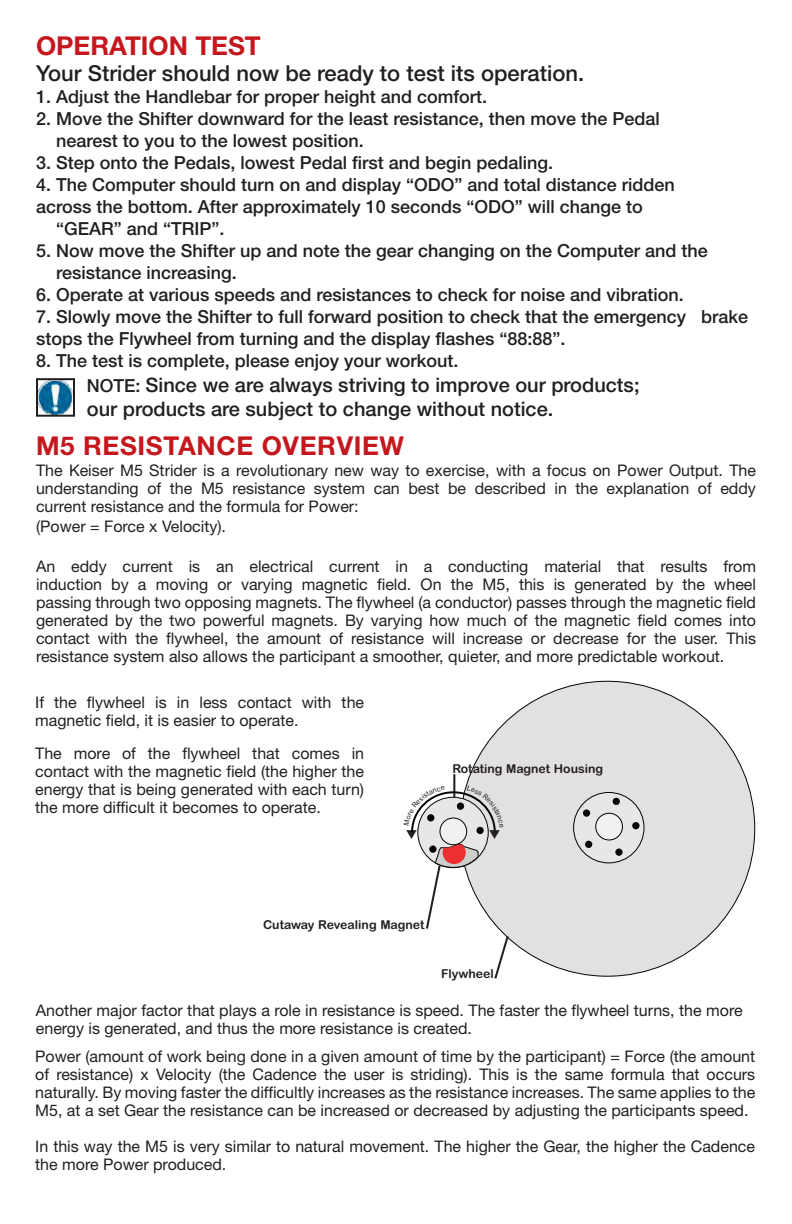
<style>
.page{position:relative;width:792px;height:1224px;background:#fff}
.page>*{position:absolute;margin:0;border:0;box-sizing:border-box;transform-origin:0 0}
.t1{font:700 26px "Helvetica Neue LT Std";letter-spacing:.025em;color:#c5171e}
.t2{font:700 26px "Helvetica Neue LT Std";color:#c5171e}
.t3{font:500 22px "Helvetica Neue LT Std";color:#231f20}
.t4{font:500 20px/24px "Helvetica Neue LT Std";color:#231f20}
.t5{font:500 18px/22px "Helvetica Neue LT Std";color:#231f20}
.t6{font:16px/18px "Helvetica Neue LT Std";color:#231f20;text-align:justify}
.t7{font:700 12.2px "Arial Rounded MT Std";color:#231f20}
.s1{font-size:18px}
</style>
<div class="page">
<img style="left:39px;top:381px;width:33px;height:33px">
<div style="left:36px;top:378px;width:39px;height:39px;border:2px solid #231f20"></div>
<div style="left:460px;top:681px;width:295px;height:295px;background:#e2e0e0;border-radius:50%"></div>
<div style="left:574px;top:792px;width:70px;height:71px;background:#e8e7e7;border-radius:50%"></div>
<div style="left:573px;top:792px;width:71px;height:71px;border:1px solid #050504;border-radius:50%"></div>
<div style="left:596px;top:813px;width:26px;height:27px;background:#f0f1f1;border-radius:50%"></div>
<div style="left:596px;top:813px;width:27px;height:27px;border:1px solid #050504;border-radius:50%"></div>
<div style="left:615px;top:849px;width:8px;height:7px;background:#050504;border-radius:50%"></div>
<div style="left:585px;top:841px;width:7px;height:7px;background:#050504;border-radius:50%"></div>
<div style="left:583px;top:809px;width:7px;height:8px;background:#050504;border-radius:50%"></div>
<div style="left:613px;top:798px;width:7px;height:7px;background:#050504;border-radius:50%"></div>
<div style="left:632px;top:822px;width:8px;height:7px;background:#050504;border-radius:50%"></div>
<hr style="left:453px;top:774px;width:2px;height:24px;background:#231f20">
<svg style="left:411px;top:785px;width:99px;height:194px"></svg>
<p class="t2" style="left:36px;top:29px;width:226px">OPERATION TEST</p>
<p class="t3" style="left:36px;top:60px;width:550px">Your Strider should now be ready to test its operation.</p>
<p class="t5" style="left:36px;top:85px;width:453px">1. Adjust the Handlebar for proper height and comfort.</p>
<p class="t5" style="left:56px;top:107px;width:605px;text-indent:-20px">2. Move the Shifter downward for the least resistance, then move the Pedal nearest to you to the lowest position.</p>
<p class="t5" style="left:36px;top:151px;width:519px">3. Step onto the Pedals, lowest Pedal first and begin pedaling.</p>
<p class="t5" style="left:36px;top:173px;width:640px">4. The Computer should turn on and display “ODO” and total distance ridden</p>
<p class="t5" style="left:36px;top:195px;width:608px">across the bottom. After approximately 10 seconds “ODO” will change to</p>
<p class="t5" style="left:56px;top:217px;width:170px">“GEAR” and “TRIP”.</p>
<p class="t5" style="left:56px;top:239px;width:653px;text-indent:-20px">5. Now move the Shifter up and note the gear changing on the Computer and the resistance increasing.</p>
<p class="t5" style="left:36px;top:283px;width:649px">6. Operate at various speeds and resistances to check for noise and vibration.</p>
<p class="t5" style="left:36px;top:305px;width:714px">7. Slowly move the Shifter to full forward position to check that the emergency brake stops the Flywheel from turning and the display flashes “88:88”.</p>
<p class="t5" style="left:36px;top:349px;width:424px">8. The test is complete, please enjoy your workout.</p>
<p class="t4" style="left:87px;top:373px;width:554px"><span class="s1">NOTE:</span> Since we are always striving to improve our products; our products are subject to change without notice.</p>
<p class="t1" style="left:36px;top:430px;width:370px">M5 RESISTANCE OVERVIEW</p>
<p class="t6" style="left:36px;top:461px;width:722px">The Keiser M5 Strider is a revolutionary new way to exercise, with a focus on Power Output. The understanding of the M5 resistance system can best be described in the explanation of eddy current resistance and the formula for Power:</p>
<p class="t6" style="left:36px;top:517px;width:192px">(Power = Force x Velocity).</p>
<p class="t6" style="left:36px;top:557px;width:722px">An eddy current is an electrical current in a conducting material that results from induction by a moving or varying magnetic field. On the M5, this is generated by the wheel passing through two opposing magnets. The flywheel (a conductor) passes through the magnetic field generated by the two powerful magnets. By varying how much of the magnetic field comes into contact with the flywheel, the amount of resistance will increase or decrease for the user. This resistance system also allows the participant a smoother, quieter, and more predictable workout.</p>
<p class="t6" style="left:35px;top:693px;width:330px">If the flywheel is in less contact with the magnetic field, it is easier to operate.</p>
<p class="t6" style="left:35px;top:744px;width:330px">The more of the flywheel that comes in contact with the magnetic field (the higher the energy that is being generated with each turn) the more difficult it becomes to operate.</p>
<p class="t7" style="left:452px;top:762px;width:152px">Rotating Magnet Housing</p>
<p class="t7" style="left:263px;top:918px;width:163px">Cutaway Revealing Magnet</p>
<p class="t7" style="left:441px;top:967px;width:54px">Flywheel</p>
<p class="t6" style="left:36px;top:1001px;width:708px">Another major factor that plays a role in resistance is speed. The faster the flywheel turns, the more energy is generated, and thus the more resistance is created.</p>
<p class="t6" style="left:35px;top:1047px;width:722px">Power (amount of work being done in a given amount of time by the participant) = Force (the amount of resistance) x Velocity (the Cadence the user is striding). This is the same formula that occurs naturally. By moving faster the difficultly increases as the resistance increases. The same applies to the M5, at a set Gear the resistance can be increased or decreased by adjusting the participants speed.</p>
<p class="t6" style="left:35px;top:1137px;width:721px">In this way the M5 is very similar to natural movement. The higher the Gear, the higher the Cadence the more Power produced.</p>
</div>
